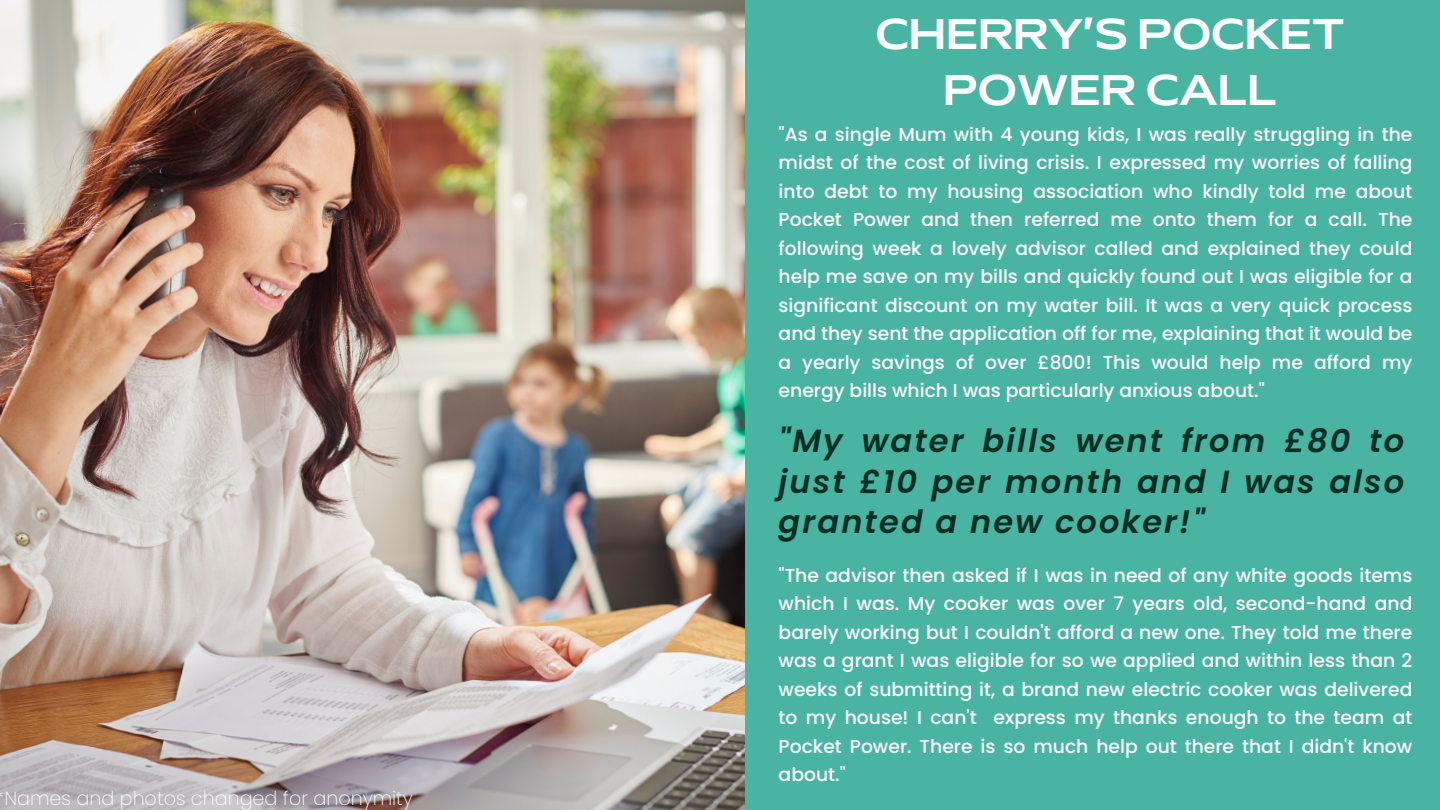
<style>
.page{position:relative;width:1440px;height:810px;background:#fff}
.page>*{position:absolute;margin:0;border:0;box-sizing:border-box;transform-origin:0 0}
.t1{font:40px/55.5px "Mattone 150";color:#fff;text-align:center}
.t2{font:italic 600 32px/40.5px "Poppins";letter-spacing:.065em;color:#002d24;text-align:justify}
.t3{font:200 19.2px "Poppins";color:#fff}
.t4{font:500 18.8px/28.5px "Poppins";color:#fff;text-align:justify}
</style>
<div class="page">
<div style="left:720px;top:0;width:720px;height:810px;background:#4ab4a3"></div>
<img style="left:0;top:0;width:744px;height:810px">
<p class="t3" style="left:-4px;top:785px;width:419px">*Names and photos changed for anonymity</p>
<p class="t1" style="left:876px;top:10px;width:471px">CHERRY’S POCKET<br>POWER CALL</p>
<p class="t4" style="left:779px;top:120px;width:635px">"As a single Mum with 4 young kids, I was really struggling in the midst of the cost of living crisis. I expressed my worries of falling into debt to my housing association who kindly told me about Pocket Power and then referred me onto them for a call. The following week a lovely advisor called and explained they could help me save on my bills and quickly found out I was eligible for a significant discount on my water bill. It was a very quick process and they sent the application off for me, explaining that it would be a yearly savings of over £800! This would help me afford my energy bills which I was particularly anxious about."</p>
<p class="t2" style="left:779px;top:421px;width:627px">"My water bills went from £80 to just £10 per month and I was also granted a new cooker!"</p>
<p class="t4" style="left:779px;top:561px;width:635px">"The advisor then asked if I was in need of any white goods items which I was. My cooker was over 7 years old, second-hand and barely working but I couldn't afford a new one. They told me there was a grant I was eligible for so we applied and within less than 2 weeks of submitting it, a brand new electric cooker was delivered to my house! I can't express my thanks enough to the team at Pocket Power. There is so much help out there that I didn't know about."</p>
</div>
